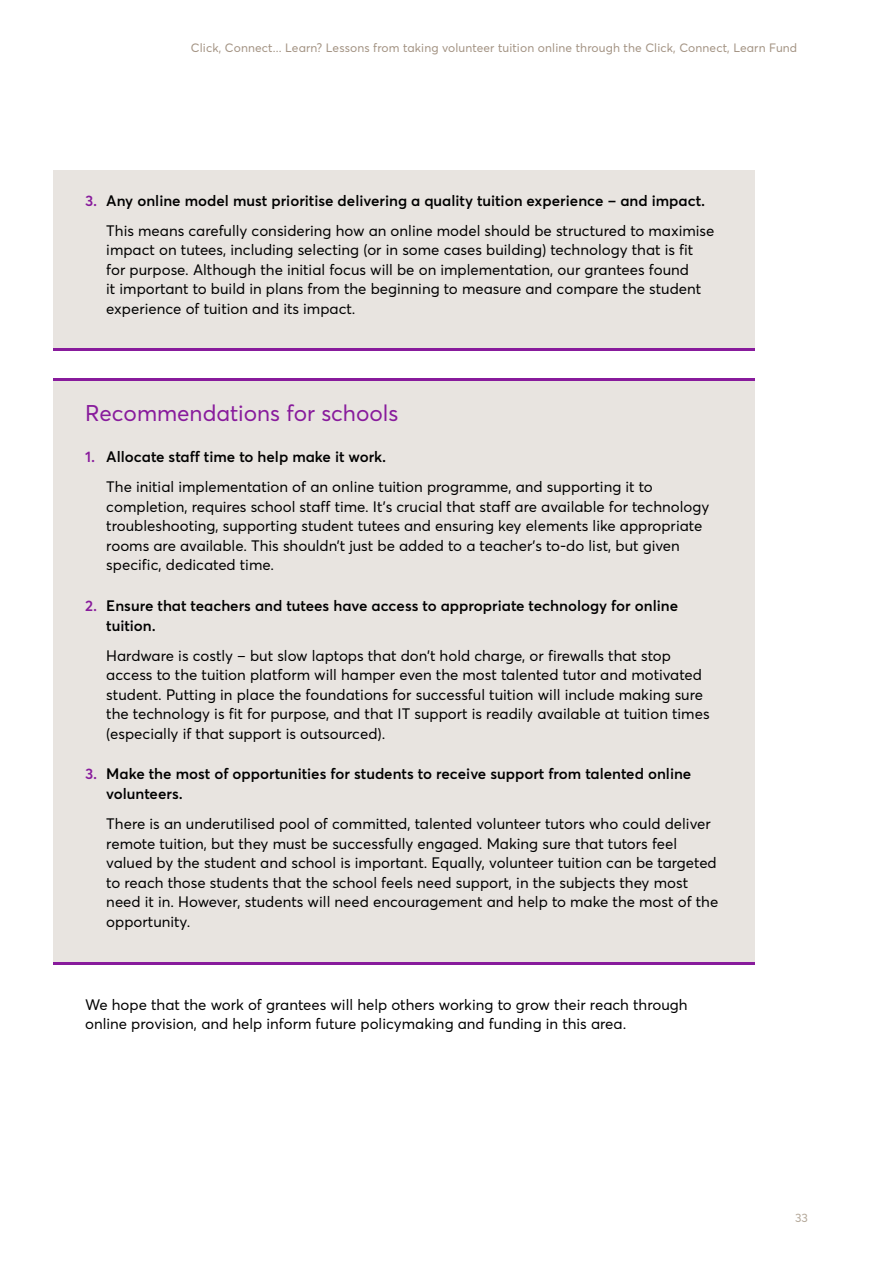
<style>
.page{position:relative;width:893px;height:1263px;background:#fff}
.page>*{position:absolute;margin:0;border:0;box-sizing:border-box;transform-origin:0 0}
.t1{font:22.5px "Averta";color:#881b9c}
.t2{font:15px/19.5px "Averta";color:#000}
.t3{font:600 15px/19.5px "Averta";color:#000}
.t4{font:12px "Averta";letter-spacing:.01em;color:#a39383}
.t5{font:12px "Averta";color:#b4a899}
.s1{color:#881b9c}
.s2{font-weight:400}
.s3{font-weight:600;color:#881b9c}
.s4{font-weight:600}
</style>
<div class="page">
<div style="left:53px;top:170px;width:702px;height:179px;background:#e8e4e0"></div>
<div style="left:53px;top:380px;width:702px;height:584px;background:#e8e4e0"></div>
<hr style="left:53px;top:349px;width:702px;height:2px;background:#881b9c">
<hr style="left:53px;top:378px;width:702px;height:2px;background:#881b9c">
<hr style="left:53px;top:962px;width:702px;height:3px;background:#881b9c">
<p class="t4" style="left:191px;top:40px;width:608px">Click, Connect... Learn? Lessons from taking volunteer tuition online through the Click, Connect, Learn Fund</p>
<p class="t3" style="left:106px;top:185px;width:610px;line-height:30.2px;text-indent:-21px"><span class="s1">3.</span> Any online model must prioritise delivering a quality tuition experience – and impact.<br><span class="s2">This means carefully considering how an online model should be structured to maximise</span></p>
<p class="t2" style="left:106px;top:240px;width:597px">impact on tutees, including selecting (or in some cases building) technology that is fit for purpose. Although the initial focus will be on implementation, our grantees found it important to build in plans from the beginning to measure and compare the student experience of tuition and its impact.</p>
<h1 class="t1" style="left:85px;top:399px;width:315px">Recommendations for schools</h1>
<p class="t2" style="left:106px;top:442px;width:548px;line-height:30.2px;text-indent:-21px"><span class="s3">1.</span> <span class="s4">Allocate staff time to help make it work.<br></span>The initial implementation of an online tuition programme, and supporting it to</p>
<p class="t2" style="left:106px;top:497px;width:605px">completion, requires school staff time. It’s crucial that staff are available for technology troubleshooting, supporting student tutees and ensuring key elements like appropriate rooms are available. This shouldn’t just be added to a teacher’s to-do list, but given specific, dedicated time.</p>
<p class="t3" style="left:106px;top:596px;width:573px;text-indent:-21px"><span class="s1">2.</span> Ensure that teachers and tutees have access to appropriate technology for online tuition.</p>
<p class="t2" style="left:106px;top:645px;width:605px">Hardware is costly – but slow laptops that don’t hold charge, or firewalls that stop access to the tuition platform will hamper even the most talented tutor and motivated student. Putting in place the foundations for successful tuition will include making sure the technology is fit for purpose, and that IT support is readily available at tuition times (especially if that support is outsourced).</p>
<p class="t3" style="left:106px;top:764px;width:587px;text-indent:-21px"><span class="s1">3.</span> Make the most of opportunities for students to receive support from talented online volunteers.</p>
<p class="t2" style="left:106px;top:814px;width:613px">There is an underutilised pool of committed, talented volunteer tutors who could deliver remote tuition, but they must be successfully engaged. Making sure that tutors feel valued by the student and school is important. Equally, volunteer tuition can be targeted to reach those students that the school feels need support, in the subjects they most need it in. However, students will need encouragement and help to make the most of the opportunity.</p>
<p class="t2" style="left:85px;top:995px;width:604px">We hope that the work of grantees will help others working to grow their reach through online provision, and help inform future policymaking and funding in this area.</p>
<p class="t5" style="left:795px;top:1210px;width:14px">33</p>
</div>
